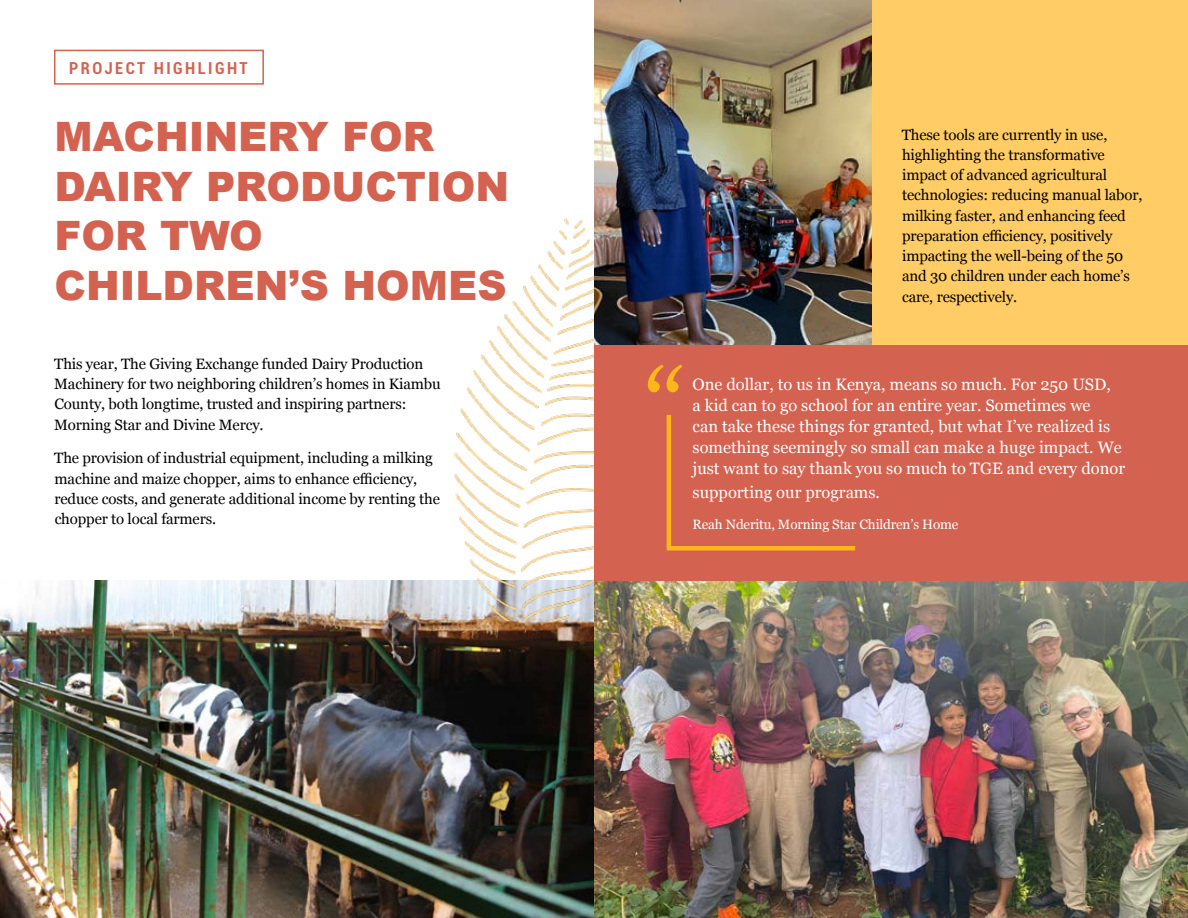
<style>
.page{position:relative;width:1188px;height:918px;background:#fff}
.page>*{position:absolute;margin:0;border:0;box-sizing:border-box;transform-origin:0 0}
.t1{font:900 40.5px/49.5px "Arial";color:#d36250}
.t2{font:16.5px/21px "Georgia";color:#fff}
.t3{font:700 condensed 16.5px "Roboto";letter-spacing:.15em;color:#d36250}
.t4{font:15px/20.2px "Georgia";letter-spacing:-.01em;color:#000}
.t5{font:13.5px "Georgia";letter-spacing:-.01em;color:#fff}
</style>
<div class="page">
<div style="left:594px;top:0;width:594px;height:554px;background:#fc6"></div>
<div style="left:54px;top:50px;width:210px;height:35px;border:2px solid #d36250"></div>
<img style="left:0;top:580px;width:594px;height:338px">
<img style="left:594px;top:0;width:278px;height:345px">
<img style="left:594px;top:580px;width:594px;height:338px">
<div style="left:594px;top:345px;width:594px;height:235px;background:#d36250"></div>
<svg style="left:648px;top:364px;width:34px;height:28px"></svg>
<svg style="left:666px;top:414px;width:190px;height:137px"></svg>
<img style="left:451px;top:218px;width:143px;height:403px">
<p class="t3" style="left:69px;top:56px;width:180px">PROJECT HIGHLIGHT</p>
<h1 class="t1" style="left:55px;top:111px;width:456px">MACHINERY FOR<br>DAIRY PRODUCTION<br>FOR TWO<br>CHILDREN’S HOMES</h1>
<p class="t4" style="left:902px;top:124px;width:242px">These tools are currently in use, highlighting the transformative impact of advanced agricultural technologies: reducing manual labor, milking faster, and enhancing feed preparation efficiency, positively impacting the well-being of the 50 and 30 children under each home’s care, respectively.</p>
<p class="t4" style="left:54px;top:353px;width:388px">This year, The Giving Exchange funded Dairy Production Machinery for two neighboring children’s homes in Kiambu County, both longtime, trusted and inspiring partners:<br>Morning Star and Divine Mercy.</p>
<p class="t4" style="left:54px;top:447px;width:387px">The provision of industrial equipment, including a milking machine and maize chopper, aims to enhance efficiency, reduce costs, and generate additional income by renting the chopper to local farmers.</p>
<p class="t2" style="left:693px;top:373px;width:434px">One dollar, to us in Kenya, means so much. For 250 USD,<br>a kid can to go school for an entire year. Sometimes we<br>can take these things for granted, but what I’ve realized is something seemingly so small can make a huge impact. We just want to say thank you so much to TGE and every donor</p>
<p class="t2" style="left:693px;top:481px;width:189px">supporting our programs.</p>
<p class="t5" style="left:693px;top:514px;width:267px">Reah Nderitu, Morning Star Children’s Home</p>
</div>
